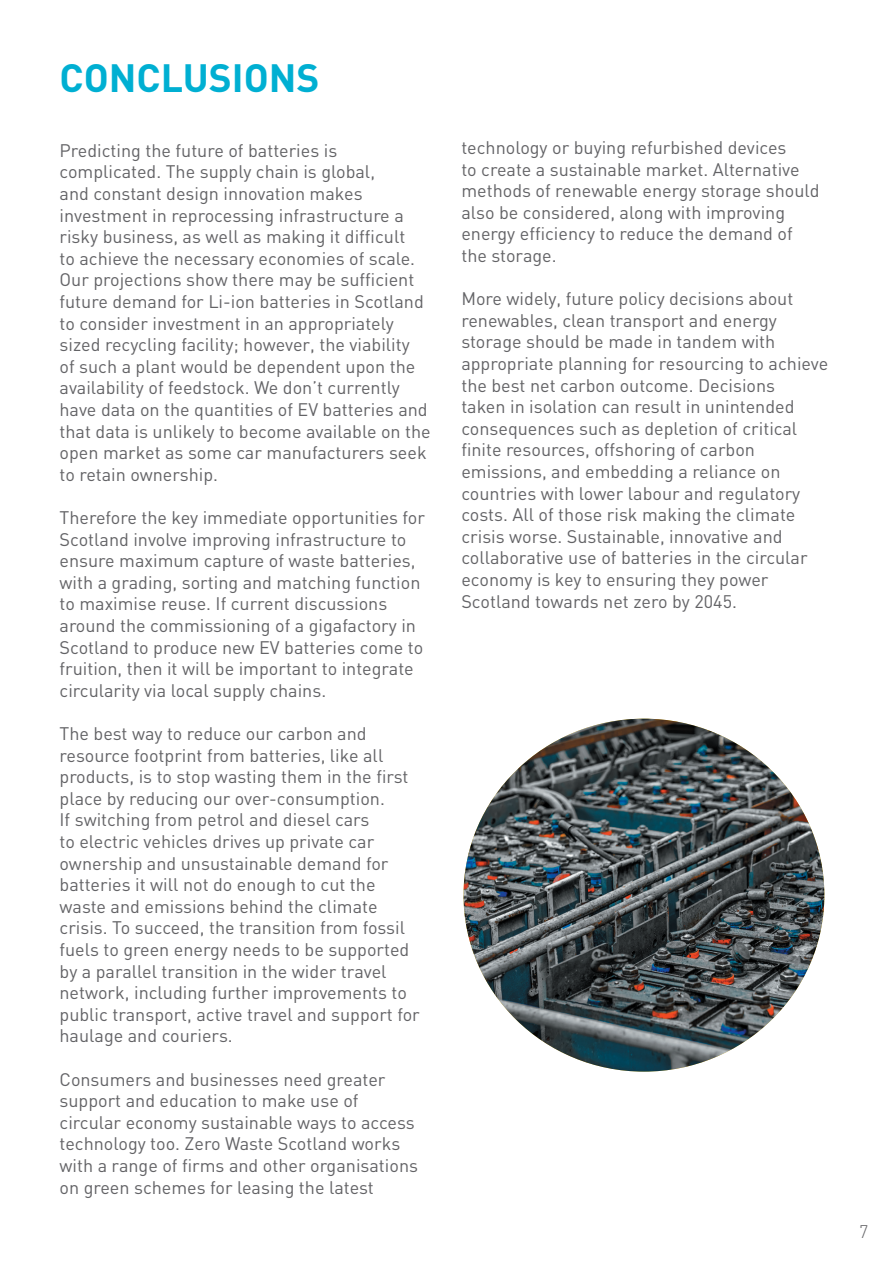
<style>
.page{position:relative;width:893px;height:1263px;background:#fff}
.page>*{position:absolute;margin:0;border:0;box-sizing:border-box;transform-origin:0 0}
.t1{font:700 39px "DIN";color:#00afd2}
.t2{font:18px/21.6px "DIN";color:#636366}
.t3{font:300 18px "DIN";color:#636366}
</style>
<div class="page">
<img style="left:463px;top:719px;width:361px;height:352px">
<h1 class="t1" style="left:60px;top:52px;width:262px">CONCLUSIONS</h1>
<p class="t2" style="left:60px;top:139px;width:373px">Predicting the future of batteries is complicated. The supply chain is global,<br>and constant design innovation makes investment in reprocessing infrastructure a risky business, as well as making it difficult<br>to achieve the necessary economies of scale.<br>Our projections show there may be sufficient future demand for Li-ion batteries in Scotland to consider investment in an appropriately sized recycling facility; however, the viability<br>of such a plant would be dependent upon the availability of feedstock. We don’t currently have data on the quantities of EV batteries and that data is unlikely to become available on the open market as some car manufacturers seek to retain ownership.</p>
<p class="t2" style="left:60px;top:506px;width:367px">Therefore the key immediate opportunities for Scotland involve improving infrastructure to ensure maximum capture of waste batteries, with a grading, sorting and matching function to maximise reuse. If current discussions around the commissioning of a gigafactory in Scotland to produce new EV batteries come to fruition, then it will be important to integrate circularity via local supply chains.</p>
<p class="t2" style="left:60px;top:722px;width:362px">The best way to reduce our carbon and resource footprint from batteries, like all products, is to stop wasting them in the first place by reducing our over-consumption.<br>If switching from petrol and diesel cars<br>to electric vehicles drives up private car ownership and unsustainable demand for batteries it will not do enough to cut the waste and emissions behind the climate crisis. To succeed, the transition from fossil fuels to green energy needs to be supported by a parallel transition in the wider travel network, including further improvements to public transport, active travel and support for haulage and couriers.</p>
<p class="t2" style="left:60px;top:1068px;width:360px">Consumers and businesses need greater support and education to make use of circular economy sustainable ways to access technology too. Zero Waste Scotland works with a range of firms and other organisations on green schemes for leasing the latest</p>
<p class="t2" style="left:461px;top:136px;width:360px">technology or buying refurbished devices<br>to create a sustainable market. Alternative methods of renewable energy storage should also be considered, along with improving energy efficiency to reduce the demand of the storage.</p>
<p class="t2" style="left:461px;top:288px;width:368px">More widely, future policy decisions about renewables, clean transport and energy storage should be made in tandem with appropriate planning for resourcing to achieve the best net carbon outcome. Decisions<br>taken in isolation can result in unintended consequences such as depletion of critical finite resources, offshoring of carbon emissions, and embedding a reliance on countries with lower labour and regulatory costs. All of those risk making the climate crisis worse. Sustainable, innovative and collaborative use of batteries in the circular economy is key to ensuring they power Scotland towards net zero by 2045.</p>
<p class="t3" style="left:859px;top:1220px;width:11px">7</p>
</div>
